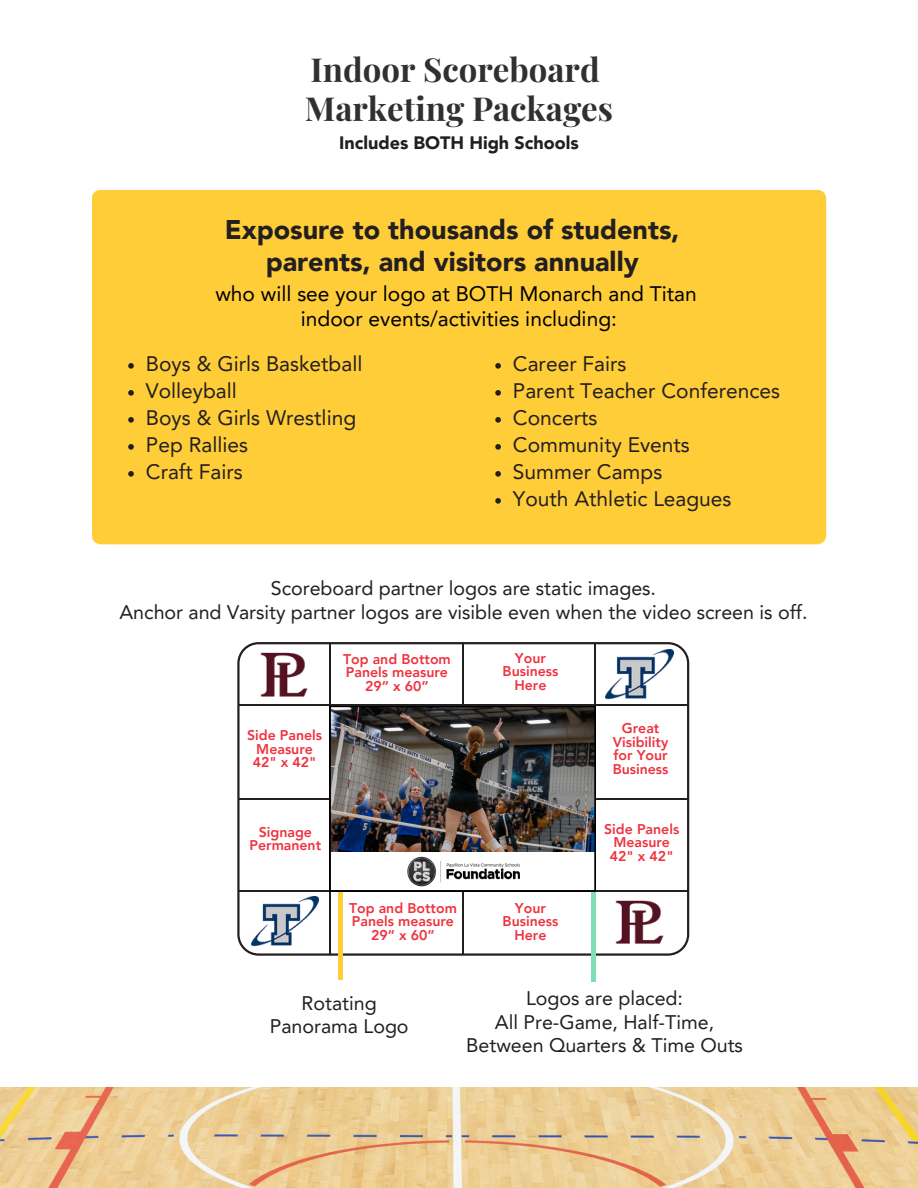
<style>
.page{position:relative;width:918px;height:1188px;background:#fff}
.page>*{position:absolute;margin:0;border:0;box-sizing:border-box;transform-origin:0 0}
.t1{font:700 33px/39.3px "Playfair Display";color:#2f3030}
.t2{font:900 27px/31.5px "Avenir LT Pro";color:#231f20;text-align:center}
.t3{font:21px "Avenir LT Pro";color:#231f20}
.t4{font:21px/24.8px "Avenir LT Pro";color:#000;text-align:center}
.t5{font:19.65px/23.4px "Avenir LT Pro";color:#231f20;text-align:center}
.t6{font:900 18px "Avenir LT Pro";color:#231f20}
.t7{font:800 14.1px/13.5px "Avenir LT Pro";color:#ef3340;text-align:center}
</style>
<div class="page">
<div style="left:92px;top:190px;width:734px;height:354px;background:#ffcd38;border-radius:9px"></div>
<img style="left:0;top:1087px;width:918px;height:101px">
<svg style="left:237px;top:642px;width:452px;height:314px"></svg>
<hr style="left:239px;top:798px;width:449px;height:1px;background:#231f20">
<hr style="left:239px;top:890px;width:449px;height:1px;background:#231f20">
<hr style="left:240px;top:705px;width:448px;height:1px;background:#231f20">
<hr style="left:330px;top:643px;width:1px;height:312px;background:#231f20">
<hr style="left:462px;top:643px;width:1px;height:312px;background:#231f20">
<hr style="left:594px;top:643px;width:1px;height:312px;background:#231f20">
<img style="left:259px;top:650px;width:50px;height:49px">
<img style="left:615px;top:897px;width:49px;height:50px">
<hr style="left:339px;top:891px;width:4px;height:89px;background:#ffcd38">
<hr style="left:591px;top:853px;width:4px;height:129px;background:#80ddb6">
<div style="left:330px;top:853px;width:265px;height:39px;background:#000"></div>
<img style="left:606px;top:650px;width:67px;height:50px">
<img style="left:251px;top:897px;width:68px;height:50px">
<img style="left:330px;top:706px;width:265px;height:185px">
<svg style="left:128px;top:363px;width:6px;height:6px"></svg>
<svg style="left:128px;top:390px;width:6px;height:6px"></svg>
<svg style="left:128px;top:417px;width:6px;height:6px"></svg>
<svg style="left:128px;top:444px;width:6px;height:6px"></svg>
<svg style="left:128px;top:471px;width:6px;height:6px"></svg>
<svg style="left:495px;top:363px;width:6px;height:6px"></svg>
<svg style="left:495px;top:390px;width:6px;height:6px"></svg>
<svg style="left:495px;top:417px;width:6px;height:6px"></svg>
<svg style="left:495px;top:444px;width:6px;height:6px"></svg>
<svg style="left:495px;top:471px;width:6px;height:6px"></svg>
<svg style="left:495px;top:498px;width:6px;height:6px"></svg>
<p class="t1" style="left:305px;top:48px;width:310px">Indoor Scoreboard<br>Marketing Packages</p>
<h3 class="t6" style="left:339px;top:135px;width:241px">Includes BOTH High Schools</h3>
<p class="t2" style="left:225px;top:216px;width:456px">Exposure to thousands of students, parents, and visitors annually</p>
<p class="t4" style="left:215px;top:283px;width:483px">who will see your logo at BOTH Monarch and Titan indoor events/activities including:</p>
<h3 class="t3" style="left:146px;top:355px;width:218px">Boys &amp; Girls Basketball</h3>
<p class="t3" style="left:146px;top:382px;width:92px">Volleyball</p>
<p class="t3" style="left:146px;top:409px;width:212px">Boys &amp; Girls Wrestling</p>
<p class="t3" style="left:146px;top:436px;width:104px">Pep Rallies</p>
<p class="t3" style="left:146px;top:463px;width:98px">Craft Fairs</p>
<p class="t3" style="left:513px;top:355px;width:115px">Career Fairs</p>
<p class="t3" style="left:513px;top:382px;width:269px">Parent Teacher Conferences</p>
<p class="t3" style="left:513px;top:409px;width:86px">Concerts</p>
<p class="t3" style="left:513px;top:436px;width:178px">Community Events</p>
<p class="t3" style="left:513px;top:463px;width:151px">Summer Camps</p>
<p class="t3" style="left:513px;top:490px;width:220px">Youth Athletic Leagues</p>
<p class="t5" style="left:120px;top:579px;width:689px">Scoreboard partner logos are static images.<br>Anchor and Varsity partner logos are visible even when the video screen is off.</p>
<p class="t7" style="left:247px;top:730px;width:77px">Side Panels</p>
<p class="t7" style="left:256px;top:743px;width:58px">Measure</p>
<p class="t7" style="left:253px;top:757px;width:65px">42" x 42"</p>
<p class="t7" style="left:343px;top:654px;width:109px">Top and Bottom<br>Panels measure<br>29” x 60”</p>
<p class="t7" style="left:515px;top:653px;width:33px">Your</p>
<p class="t7" style="left:503px;top:666px;width:57px">Business</p>
<p class="t7" style="left:514px;top:680px;width:34px">Here</p>
<p class="t7" style="left:259px;top:826px;width:55px">Signage</p>
<h3 class="t7" style="left:250px;top:840px;width:73px">Permanent</h3>
<p class="t7" style="left:349px;top:902px;width:109px">Top and Bottom<br>Panels measure<br>29” x 60”</p>
<p class="t7" style="left:515px;top:902px;width:33px">Your</p>
<p class="t7" style="left:503px;top:916px;width:57px">Business</p>
<p class="t7" style="left:514px;top:929px;width:34px">Here</p>
<h3 class="t7" style="left:622px;top:723px;width:39px">Great</h3>
<h3 class="t7" style="left:613px;top:737px;width:57px">Visibility</h3>
<p class="t7" style="left:613px;top:750px;width:57px;text-align:left">for Your<br>Business</p>
<p class="t7" style="left:604px;top:823px;width:77px">Side Panels</p>
<p class="t7" style="left:613px;top:837px;width:58px">Measure</p>
<p class="t7" style="left:610px;top:850px;width:65px">42" x 42"</p>
<p class="t5" style="left:302px;top:993px;width:77px">Rotating</p>
<p class="t5" style="left:270px;top:1016px;width:140px">Panorama Logo</p>
<p class="t5" style="left:466px;top:988px;width:278px">Logos are placed:<br>All Pre-Game, Half-Time,<br>Between Quarters &amp; Time Outs</p>
</div>
